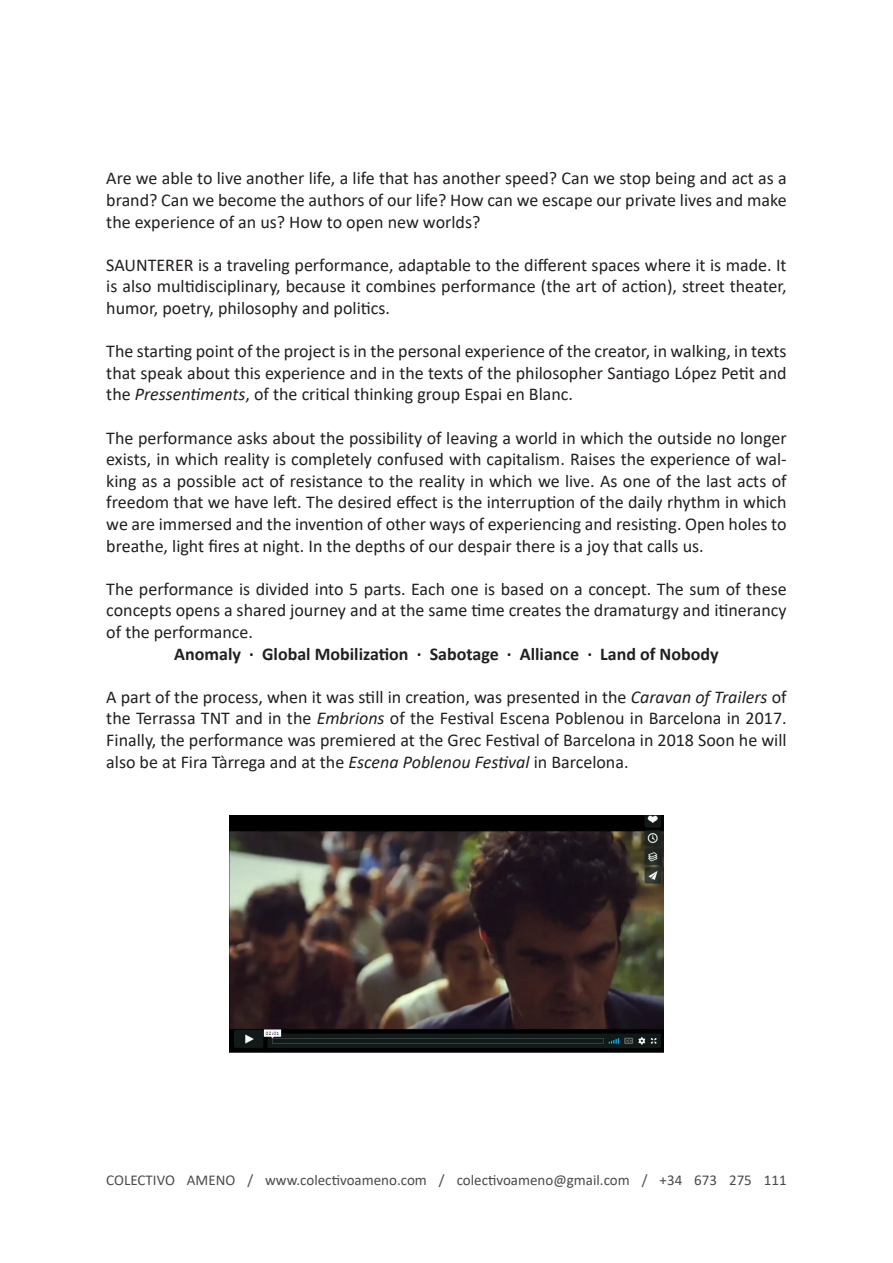
<style>
.page{position:relative;width:893px;height:1263px;background:#fff}
.page>*{position:absolute;margin:0;border:0;box-sizing:border-box;transform-origin:0 0}
.t1{font:18px/21.6px "Calibri";color:#231f20;text-align:justify}
.t2{font:700 18px "Calibri";color:#231f20}
.t3{font:15px "Calibri";color:#494a4b}
.s1{font-style:italic}
</style>
<div class="page">
<img style="left:230px;top:815px;width:433px;height:238px">
<p class="t1" style="left:106px;top:167px;width:682px">Are we able to live another life, a life that has another speed? Can we stop being and act as a brand? Can we become the authors of our life? How can we escape our private lives and make the experience of an us? How to open new worlds?</p>
<p class="t1" style="left:106px;top:253px;width:682px">SAUNTERER is a traveling performance, adaptable to the different spaces where it is made. It is also multidisciplinary, because it combines performance (the art of action), street theater, humor, poetry, philosophy and politics.</p>
<p class="t1" style="left:106px;top:340px;width:682px">The starting point of the project is in the personal experience of the creator, in walking, in texts that speak about this experience and in the texts of the philosopher Santiago López Petit and the <span class="s1">Pressentiments</span>, of the critical thinking group Espai en Blanc.</p>
<p class="t1" style="left:106px;top:426px;width:682px">The performance asks about the possibility of leaving a world in which the outside no longer exists, in which reality is completely confused with capitalism. Raises the experience of wal&shy;king as a possible act of resistance to the reality in which we live. As one of the last acts of freedom that we have left. The desired effect is the interruption of the daily rhythm in which we are immersed and the invention of other ways of experiencing and resisting. Open holes to breathe, light fires at night. In the depths of our despair there is a joy that calls us.</p>
<p class="t1" style="left:106px;top:577px;width:682px">The performance is divided into 5 parts. Each one is based on a concept. The sum of these concepts opens a shared journey and at the same time creates the dramaturgy and itinerancy of the performance.</p>
<p class="t2" style="left:174px;top:641px;width:546px">Anomaly · Global Mobilization · Sabotage · Alliance · Land of Nobody</p>
<p class="t1" style="left:106px;top:685px;width:682px">A part of the process, when it was still in creation, was presented in the <span class="s1">Caravan of Trailers</span> of the Terrassa TNT and in the <span class="s1">Embrions</span> of the Festival Escena Poblenou in Barcelona in 2017.<br>Finally, the performance was premiered at the Grec Festival of Barcelona in 2018 Soon he will also be at Fira Tàrrega and at the <span class="s1">Escena Poblenou Festival</span> in Barcelona.</p>
<p class="t3" style="left:106px;top:1169px;width:682px">COLECTIVO AMENO / www.colectivoameno.com / colectivoameno@gmail.com / +34 673 275 111</p>
</div>
